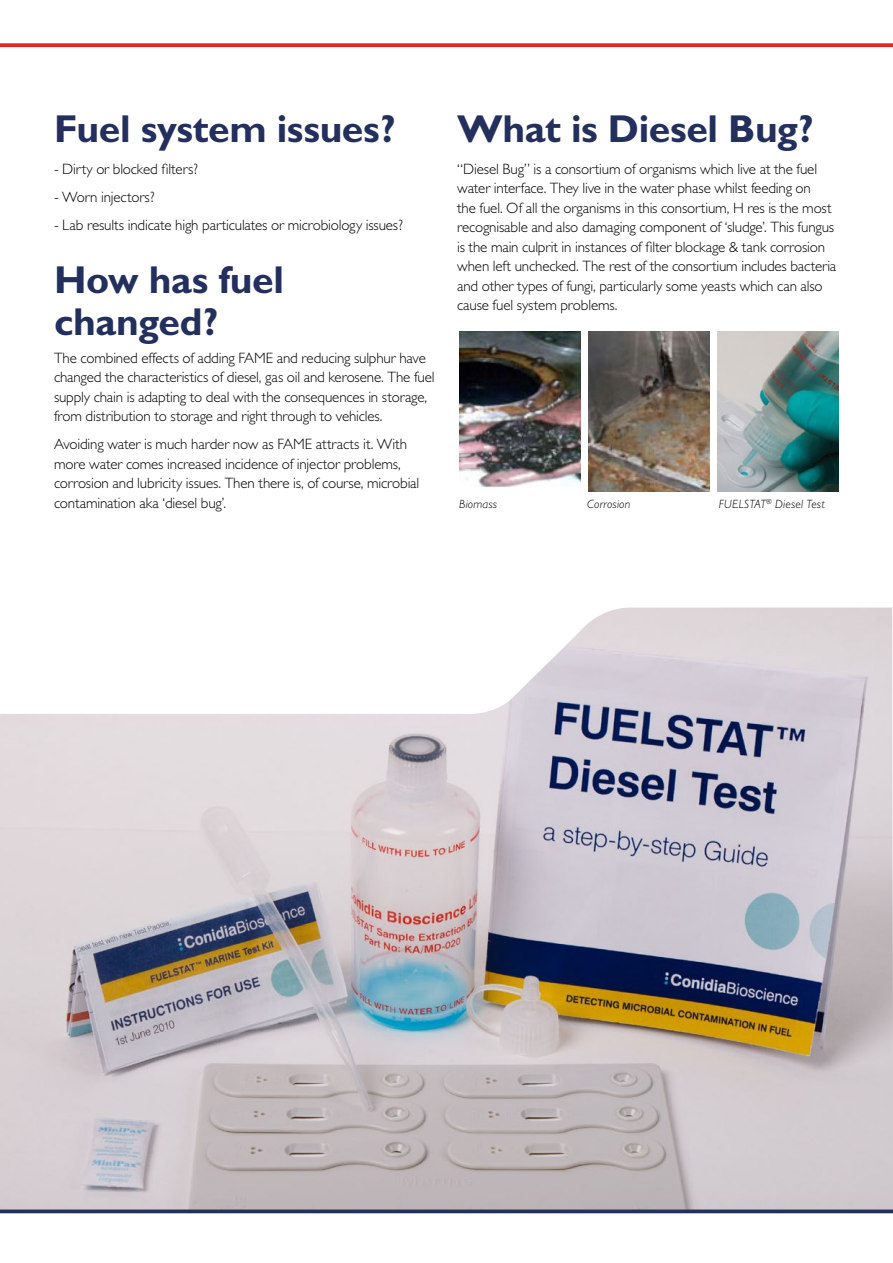
<style>
.page{position:relative;width:893px;height:1263px;background:#fff}
.page>*{position:absolute;margin:0;border:0;box-sizing:border-box;transform-origin:0 0}
.t1{font:700 39px/42px "Gill Sans";letter-spacing:-.01em;color:#232f5d}
.t2{font:300 15px/19.5px "Gill Sans";letter-spacing:-.01em;color:#000}
.t3{font:italic 300 12px "Gill Sans";letter-spacing:.015em;color:#000}
</style>
<div class="page">
<img style="left:0;top:608px;width:893px;height:601px">
<svg style="left:0;top:1209px;width:893px;height:4px;background:#38426a"></svg>
<svg style="left:0;top:43px;width:893px;height:5px"></svg>
<img style="left:459px;top:331px;width:121px;height:157px">
<img style="left:588px;top:331px;width:122px;height:160px">
<img style="left:717px;top:331px;width:122px;height:160px">
<h1 class="t1" style="left:54px;top:108px;width:343px">Fuel system issues?</h1>
<p class="t2" style="left:54px;top:159px;width:145px">- Dirty or blocked filters?</p>
<p class="t2" style="left:54px;top:187px;width:102px">- Worn injectors?</p>
<p class="t2" style="left:54px;top:215px;width:350px">- Lab results indicate high particulates or microbiology issues?</p>
<h1 class="t1" style="left:54px;top:258px;width:231px">How has fuel changed?</h1>
<p class="t2" style="left:54px;top:348px;width:382px">The combined effects of adding FAME and reducing sulphur have changed the characteristics of diesel, gas oil and kerosene. The fuel supply chain is adapting to deal with the consequences in storage, from distribution to storage and right through to vehicles.</p>
<p class="t2" style="left:54px;top:435px;width:367px">Avoiding water is much harder now as FAME attracts it. With more water comes increased incidence of injector problems, corrosion and lubricity issues. Then there is, of course, microbial contamination aka ‘diesel bug’.</p>
<h1 class="t1" style="left:457px;top:108px;width:358px">What is Diesel Bug?</h1>
<p class="t2" style="left:457px;top:159px;width:381px">“Diesel Bug” is a consortium of organisms which live at the fuel water interface. They live in the water phase whilst feeding on<br>the fuel. Of all the organisms in this consortium, H res is the most recognisable and also damaging component of ‘sludge’. This fungus is the main culprit in instances of filter blockage &amp; tank corrosion when left unchecked. The rest of the consortium includes bacteria and other types of fungi, particularly some yeasts which can also cause fuel system problems.</p>
<p class="t3" style="left:459px;top:497px;width:40px">Biomass</p>
<p class="t3" style="left:587px;top:497px;width:45px">Corrosion</p>
<p class="t3" style="left:719px;top:497px;width:108px">FUELSTAT<sup>®</sup> Diesel Test</p>
</div>
